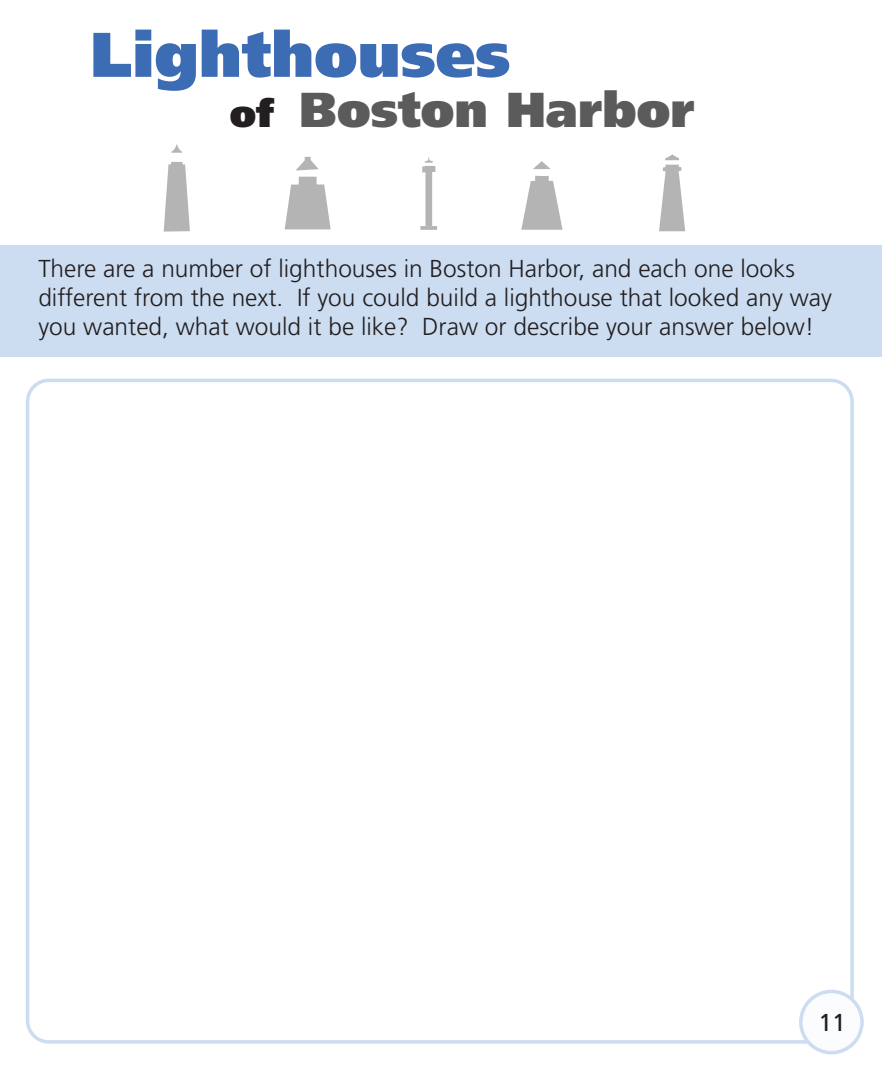
<style>
.page{position:relative;width:882px;height:1071px;background:#fff}
.page>*{position:absolute;margin:0;border:0;box-sizing:border-box;transform-origin:0 0}
.t1{font:900 63px "Frutiger LT Std";color:#3c6cb4}
.t2{font:900 49px "Frutiger LT Std";color:#5b5b5b}
.t3{font:300 24.5px/29.4px "Frutiger LT Std";color:#231f20}
.t4{font:24.5px "Frutiger LT Std";color:#231f20}
.s1{font-size:38.5px;color:#231f20}
</style>
<div class="page">
<svg style="left:521px;top:176px;width:42px;height:54px"></svg>
<svg style="left:533px;top:161px;width:18px;height:8px"></svg>
<svg style="left:420px;top:156px;width:17px;height:74px"></svg>
<svg style="left:659px;top:154px;width:26px;height:77px"></svg>
<svg style="left:164px;top:162px;width:26px;height:70px"></svg>
<svg style="left:171px;top:144px;width:11px;height:9px"></svg>
<svg style="left:285px;top:177px;width:46px;height:52px"></svg>
<svg style="left:295px;top:157px;width:24px;height:14px"></svg>
<div style="left:26px;top:379px;width:828px;height:665px;border:4px solid #ccddf1;border-radius:21px"></div>
<div style="left:801px;top:991px;width:61px;height:62px;background:#fbfcfd;border-radius:50%"></div>
<div style="left:799px;top:990px;width:65px;height:64px;border:4px solid #ccddf1;border-radius:50%"></div>
<div style="left:0;top:246px;width:882px;height:111px;background:#ccddf1"></div>
<h1 class="t1" style="left:90px;top:16px;width:422px">Lighthouses</h1>
<h2 class="t2" style="left:230px;top:80px;width:467px"><span class="s1">of</span> Boston Harbor</h2>
<p class="t3" style="left:38px;top:254px;width:795px">There are a number of lighthouses in Boston Harbor, and each one looks different from the next. If you could build a lighthouse that looked any way you wanted, what would it be like? Draw or describe your answer below!</p>
<p class="t4" style="left:818px;top:1008px;width:29px">11</p>
</div>
